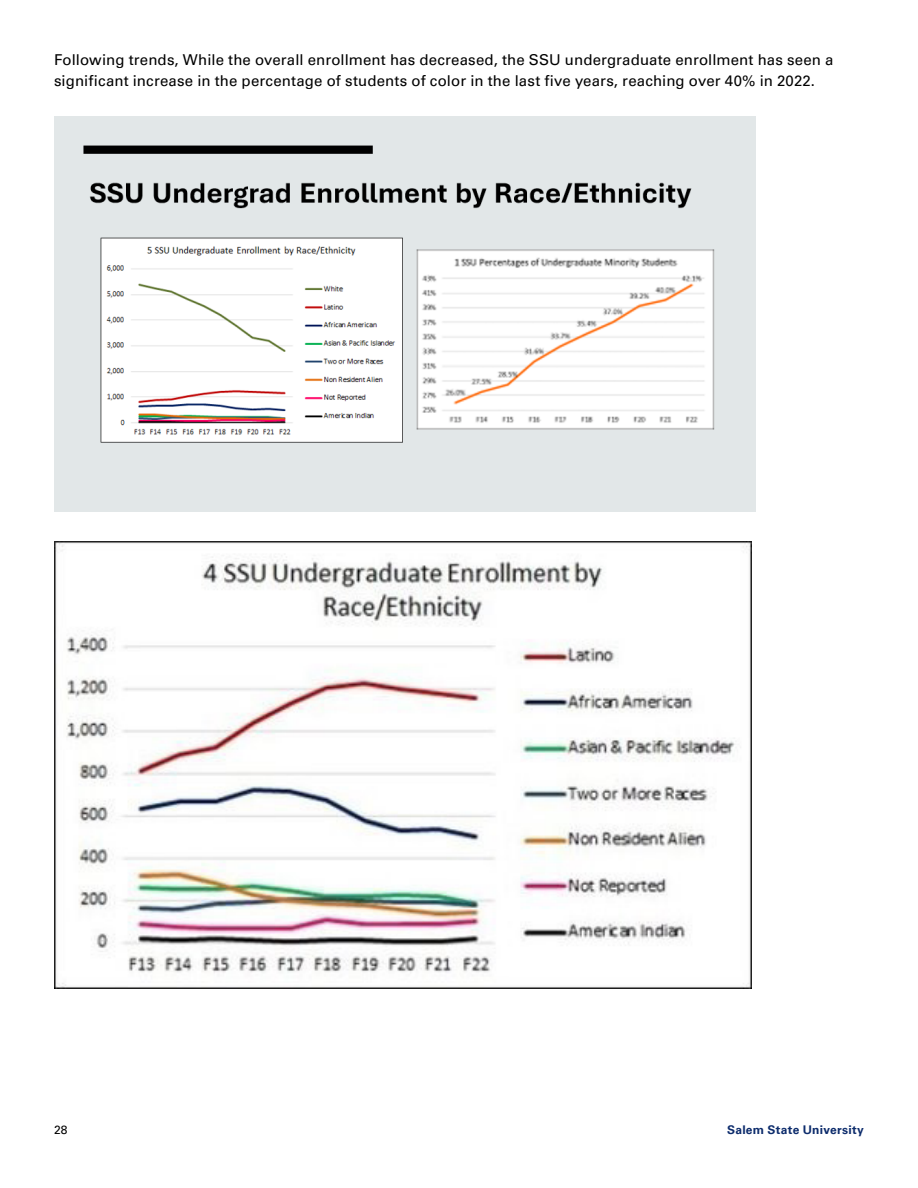
<style>
.page{position:relative;width:918px;height:1188px;background:#fff}
.page>*{position:absolute;margin:0;border:0;box-sizing:border-box;transform-origin:0 0}
.Text{font:15px/21px "Univers LT Pro 55 Roman";letter-spacing:.01em;color:#000}
.t1{font:700 12px "Univers LT Pro 65";letter-spacing:.025em;color:#0d2c6c}
.t2{font:12px "Univers LT Pro 55 Roman";color:#000}
</style>
<div class="page">
<img style="left:54px;top:542px;width:698px;height:446px">
<img style="left:54px;top:116px;width:702px;height:395px">
<p class="Text" style="left:54px;top:48px;width:781px">Following trends, While the overall enrollment has decreased, the SSU undergraduate enrollment has seen a significant increase in the percentage of students of color in the last five years, reaching over 40% in 2022.</p>
<p class="t2" style="left:54px;top:1121px;width:15px">28</p>
<p class="t1" style="left:727px;top:1121px;width:138px">Salem State University</p>
</div>
